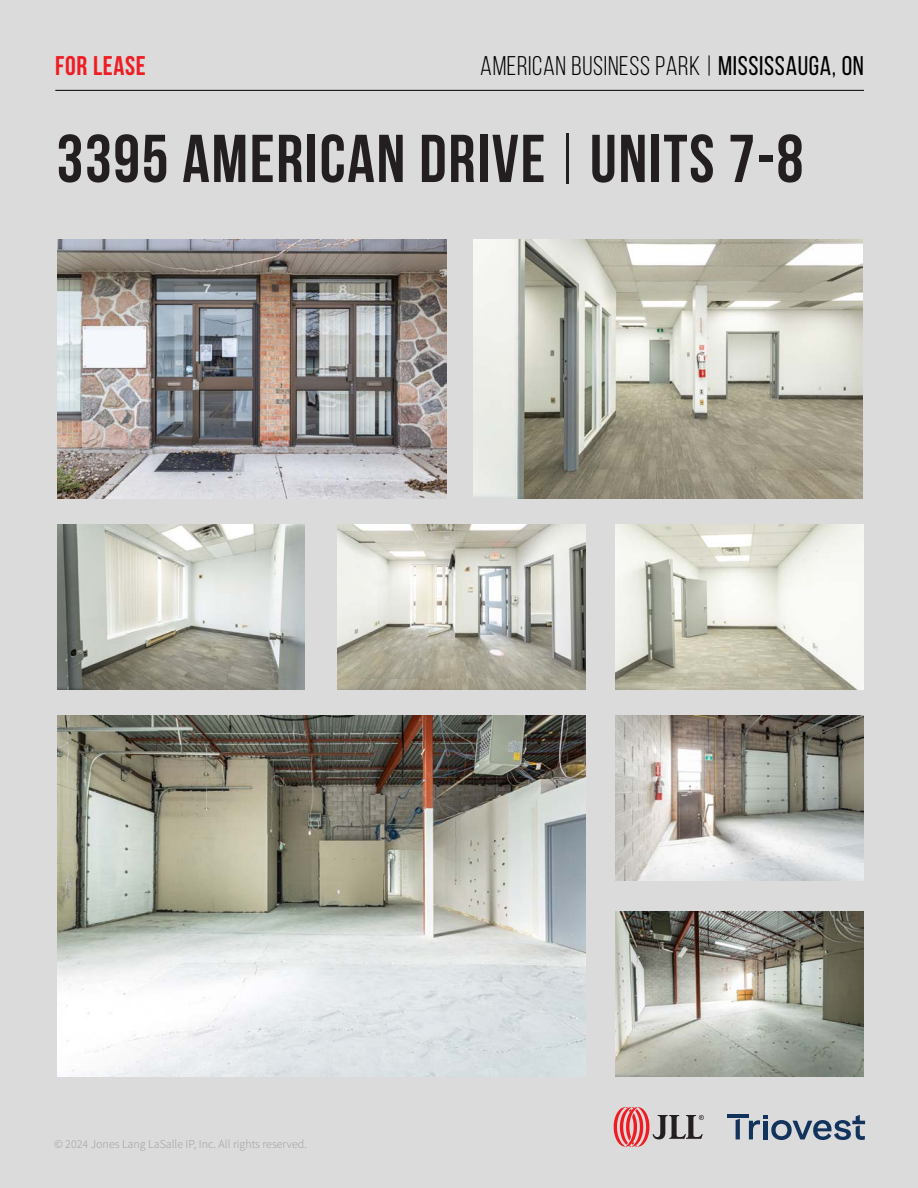
<style>
.page{position:relative;width:918px;height:1188px;background:#dcdbdc}
.page>*{position:absolute;margin:0;border:0;box-sizing:border-box;transform-origin:0 0}
.t1{font:700 67.5px "Bebas Neue";letter-spacing:.025em;color:#231f20}
.t2{font:27px "Bebas Neue";letter-spacing:.025em;color:#000}
.t3{font:700 27px "Bebas Neue";letter-spacing:.025em;color:#ee1d23}
.t4{font:12px "Source Sans Variable";color:#b1b2b4}
.s1{font-style:inherit}
.s2{font-weight:400}
</style>
<div class="page">
<hr style="left:55px;top:90px;width:809px;height:1px;background:#000">
<svg style="left:614px;top:1107px;width:90px;height:40px"></svg>
<svg style="left:736px;top:1119px;width:4px;height:20px"></svg>
<hr style="left:727px;top:1114px;width:21px;height:4px;background:#12345c">
<svg style="left:749px;top:1115px;width:116px;height:25px"></svg>
<img style="left:58px;top:240px;width:389px;height:259px">
<img style="left:58px;top:715px;width:527px;height:362px">
<img style="left:57px;top:525px;width:248px;height:165px">
<img style="left:338px;top:525px;width:247px;height:165px">
<img style="left:616px;top:525px;width:247px;height:165px">
<img style="left:616px;top:715px;width:247px;height:165px">
<img style="left:616px;top:912px;width:247px;height:165px">
<img style="left:474px;top:240px;width:389px;height:259px">
<div style="left:84px;top:330px;width:62px;height:33px;background:#f4f7fc"></div>
<p class="t3" style="left:55px;top:50px;width:92px">FOR LEASE</p>
<p class="t2" style="left:480px;top:51px;width:385px">AMERICAN BUSINESS PARK | <span class="s1">MISSISSAUGA, ON</span></p>
<p class="t1" style="left:57px;top:122px;width:748px">3395 AMERICAN DRIVE <span class="s2">|</span> UNITS 7-8</p>
<p class="t4" style="left:54px;top:1137px;width:255px">© 2024 Jones Lang LaSalle IP, Inc. All rights reserved.</p>
</div>
